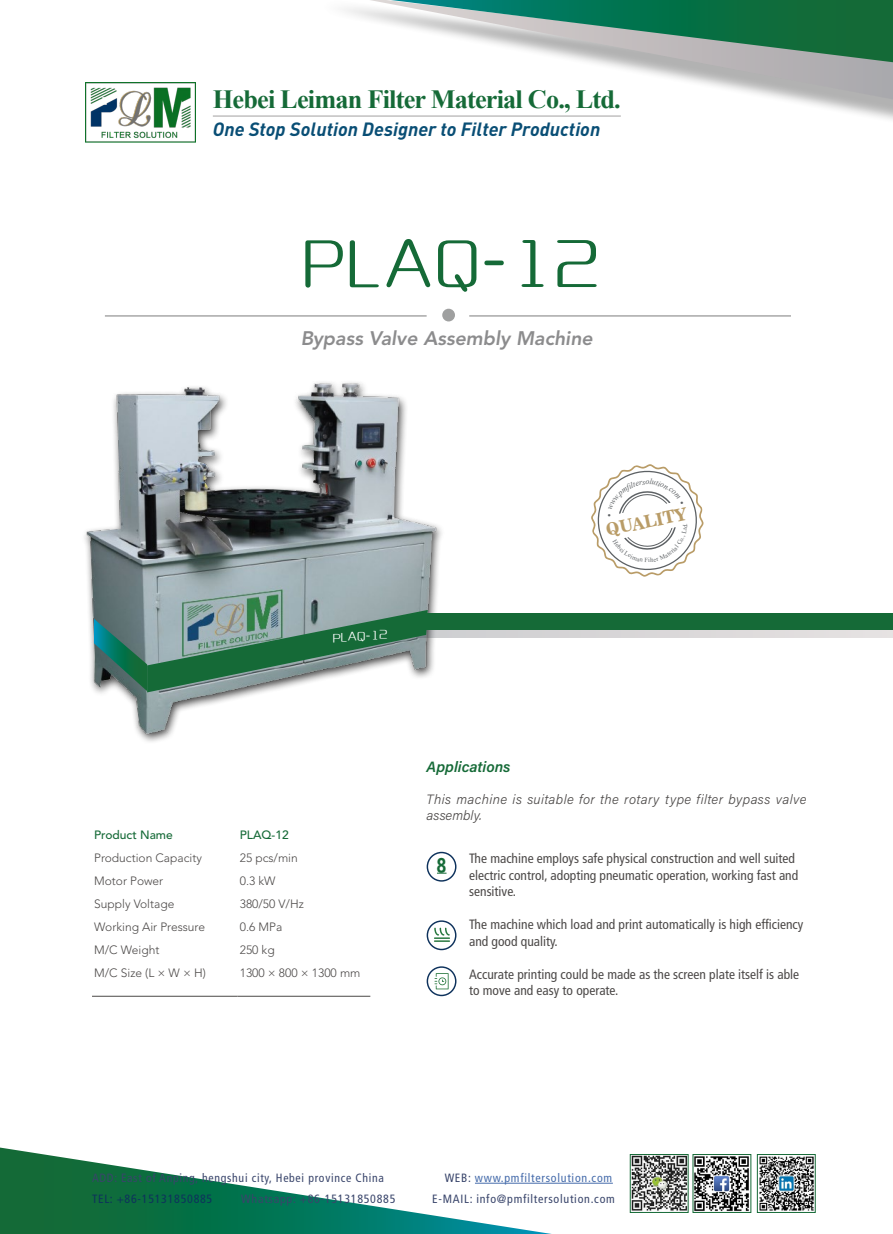
<style>
.page{position:relative;width:893px;height:1234px;background:#fff}
.page>*{position:absolute;margin:0;border:0;box-sizing:border-box;transform-origin:0 0}
.t1{font:57px "Dream Font Xiaoyu GB Light";color:#156a37}
.t2{font:700 26.25px "Times New Roman";letter-spacing:-.03em;color:#156a37}
.t3{font:italic 800 19.5px "Avenir LT Std";color:#3f3f41}
.t4{font:italic 700 18.9px "DIN";color:#094e75}
.t5{font:17.1px "News 706 BT Bold C";color:#b99c67}
.t6{font:16.8px "FZLTTHCK GBK1 0";color:#156a37}
.t7{font:15px "Acumin Variable Concept";letter-spacing:.035em;color:#156a37}
.t8{font:condensed 13.5px/16.5px "Frutiger";color:#4c4948}
.t9{font:13.5px/16.5px "Acumin Variable Concept";letter-spacing:.03em;color:#4c4948}
.t10{font:300 12px "Avenir LT Std";color:#4c4948}
.t11{font:condensed 12px "Frutiger";letter-spacing:.06em;color:#39456b}
.t12{font:condensed 12px "Frutiger";letter-spacing:.06em;color:#466cab}
.t13{font:condensed 12px "Frutiger";letter-spacing:.06em;color:#0e325c}
.t14{font:500 12px "Avenir LT Std";color:#156a37}
.t15{font:10.5px "Dream Font Xiaoyu GB Light";color:#fff}
.s1{color:#39456b}
</style>
<div class="page">
<img style="left:85px;top:83px;width:111px;height:60px">
<hr style="left:213px;top:116px;width:408px;height:1px;background:#4c4948">
<div style="left:318px;top:0;width:575px;height:132px;background:#000;opacity:.75"></div>
<svg style="left:341px;top:64px;width:552px;height:47px"></svg>
<svg style="left:0;top:1147px;width:568px;height:86px"></svg>
<svg style="left:318px;top:0;width:575px;height:64px"></svg>
<img style="left:759px;top:1156px;width:54px;height:54px">
<div style="left:757px;top:1154px;width:58px;height:58px;border:1px solid #156a37"></div>
<img style="left:695px;top:1156px;width:54px;height:54px">
<div style="left:693px;top:1154px;width:58px;height:58px;border:1px solid #156a37"></div>
<img style="left:632px;top:1156px;width:54px;height:54px">
<div style="left:630px;top:1154px;width:58px;height:58px;border:1px solid #156a37"></div>
<hr style="left:475px;top:1182px;width:138px;height:1px;background:#466cab">
<img style="left:85px;top:382px;width:353px;height:354px">
<hr style="left:105px;top:315px;width:322px;height:1px;background:#000">
<hr style="left:469px;top:315px;width:322px;height:1px;background:#000">
<div style="left:442px;top:308px;width:13px;height:13px;background:#9fa0a0;border-radius:50%"></div>
<hr style="left:92px;top:995px;width:146px;height:1px;background:#4c4948">
<hr style="left:238px;top:995px;width:132px;height:1px;background:#4c4948">
<div style="left:427px;top:920px;width:29px;height:30px;border:1px solid #0e325c;border-radius:50%"></div>
<svg style="left:434px;top:927px;width:16px;height:14px"></svg>
<div style="left:427px;top:966px;width:29px;height:29px;border:1px solid #0e325c;border-radius:50%"></div>
<svg style="left:435px;top:973px;width:14px;height:16px"></svg>
<div style="left:427px;top:851px;width:29px;height:30px;border:1px solid #0e325c;border-radius:50%"></div>
<svg style="left:428px;top:629px;width:465px;height:8px;background:#c0c9c4"></svg>
<div style="left:426px;top:613px;width:467px;height:16px;background:#156a37"></div>
<svg style="left:94px;top:609px;width:334px;height:83px;background:#6f9587"></svg>
<svg style="left:591px;top:464px;width:113px;height:112px"></svg>
<h2 class="t2" style="left:213px;top:81px;width:409px">Hebei Leiman Filter Material Co., Ltd.</h2>
<h3 class="t4" style="left:213px;top:117px;width:389px">One Stop Solution Designer to Filter Production</h3>
<h1 class="t1" style="left:302px;top:230px;width:299px">PLAQ-12</h1>
<h3 class="t3" style="left:300px;top:326px;width:294px">Bypass Valve Assembly Machine</h3>
<p class="t15" style="left:333px;top:629px;width:56px">PLAQ-12</p>
<p class="t5" style="left:604px;top:520px;width:84px;rotate:-12deg">QUALITY</p>
<p class="t14" style="left:94px;top:827px;width:80px">Product Name</p>
<p class="t14" style="left:240px;top:827px;width:50px">PLAQ-12</p>
<p class="t10" style="left:94px;top:850px;width:109px">Production Capacity</p>
<p class="t10" style="left:240px;top:850px;width:60px">25 pcs/min</p>
<p class="t10" style="left:94px;top:873px;width:71px">Motor Power</p>
<p class="t10" style="left:240px;top:873px;width:37px">0.3 kW</p>
<p class="t10" style="left:94px;top:896px;width:82px">Supply Voltage</p>
<p class="t10" style="left:240px;top:896px;width:66px">380/50 V/Hz</p>
<p class="t10" style="left:94px;top:919px;width:112px">Working Air Pressure</p>
<p class="t10" style="left:240px;top:919px;width:44px">0.6 MPa</p>
<p class="t10" style="left:94px;top:942px;width:67px">M/C Weight</p>
<p class="t10" style="left:240px;top:942px;width:36px">250 kg</p>
<p class="t10" style="left:94px;top:965px;width:113px">M/C Size (L × W × H)</p>
<p class="t10" style="left:240px;top:965px;width:122px">1300 × 800 × 1300 mm</p>
<p class="t7" style="left:427px;top:756px;width:85px">Applications</p>
<p class="t9" style="left:427px;top:790px;width:381px">This machine is suitable for the rotary type filter bypass valve assembly.</p>
<p class="t6" style="left:437px;top:856px;width:11px">8</p>
<p class="t8" style="left:469px;top:850px;width:331px">The machine employs safe physical construction and well suited electric control, adopting pneumatic operation, working fast and sensitive.</p>
<p class="t8" style="left:469px;top:916px;width:336px">The machine which load and print automatically is high efficiency and good quality.</p>
<p class="t8" style="left:469px;top:965px;width:332px">Accurate printing could be made as the screen plate itself is able to move and easy to operate.</p>
<p class="t11" style="left:92px;top:1170px;width:293px">ADD: East of Anping, hengshui city, Hebei province China</p>
<p class="t12" style="left:445px;top:1170px;width:169px"><span class="s1">WEB:</span> www.pmfiltersolution.com</p>
<p class="t13" style="left:92px;top:1191px;width:122px">TEL: +86-15131850885</p>
<p class="t11" style="left:241px;top:1191px;width:156px">Whatsapp: +86-15131850885</p>
<p class="t11" style="left:432px;top:1191px;width:184px">E-MAIL: info@pmfiltersolution.com</p>
</div>
